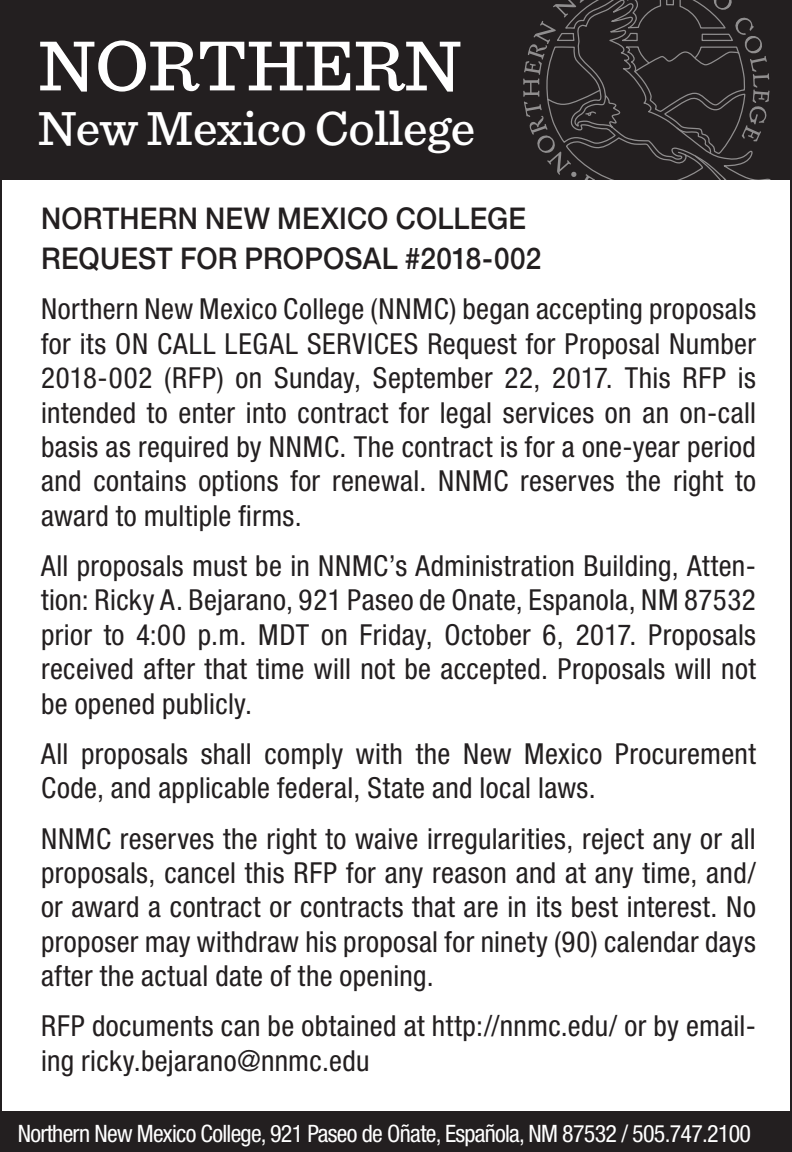
<style>
.page{position:relative;width:792px;height:1152px;background:#fff}
.page>*{position:absolute;margin:0;border:0;box-sizing:border-box;transform-origin:0 0}
.t1{font:500 74px "Sentinel";letter-spacing:-.01em;color:#fff}
.t2{font:500 50px "Sentinel";letter-spacing:-.01em;color:#fff}
.t3{font:500 30px/40px "Helvetica Neue LT Std";letter-spacing:.01em;color:#231f20;scale:.93 1}
.t4{font:condensed 28.8px/34.4px "Helvetica Neue LT Std";letter-spacing:.01em;color:#231f20;text-align:justify}
.t5{font:condensed 24px "Helvetica Neue LT Std";letter-spacing:-.03em;color:#fff}
</style>
<div class="page">
<div style="left:0;top:0;width:792px;height:179px;background:#231f20"></div>
<div style="left:0;top:1112px;width:792px;height:40px;background:#231f20"></div>
<svg style="left:523px;top:0;width:247px;height:180px"></svg>
<h1 class="t1" style="left:38px;top:9px;width:426px">NORTHERN</h1>
<h2 class="t2" style="left:38px;top:90px;width:439px">New Mexico College</h2>
<p class="t3" style="left:41px;top:198px;width:539px">NORTHERN NEW MEXICO COLLEGE<br>REQUEST FOR PROPOSAL #2018-002</p>
<p class="t4" style="left:41px;top:292px;width:717px">Northern New Mexico College (NNMC) began accepting proposals for its ON CALL LEGAL SERVICES Request for Proposal Number 2018-002 (RFP) on Sunday, September 22, 2017. This RFP is intended to enter into contract for legal services on an on-call basis as required by NNMC. The contract is for a one-year period and contains options for renewal. NNMC reserves the right to award to multiple firms.</p>
<p class="t4" style="left:41px;top:549px;width:716px">All proposals must be in NNMC’s Administration Building, Atten&shy;tion: Ricky A. Bejarano, 921 Paseo de Onate, Espanola, NM 87532 prior to 4:00 p.m. MDT on Friday, October 6, 2017. Proposals received after that time will not be accepted. Proposals will not be opened publicly.</p>
<p class="t4" style="left:41px;top:736px;width:716px">All proposals shall comply with the New Mexico Procurement<br>Code, and applicable federal, State and local laws.</p>
<p class="t4" style="left:41px;top:821px;width:716px">NNMC reserves the right to waive irregularities, reject any or all proposals, cancel this RFP for any reason and at any time, and/ or award a contract or contracts that are in its best interest. No proposer may withdraw his proposal for ninety (90) calendar days after the actual date of the opening.</p>
<p class="t4" style="left:41px;top:1009px;width:716px">RFP documents can be obtained at http://nnmc.edu/ or by email&shy;ing ricky.bejarano@nnmc.edu</p>
<p class="t5" style="left:18px;top:1119px;width:735px">Northern New Mexico College, 921 Paseo de Oñate, Española, NM 87532 / 505.747.2100</p>
</div>
